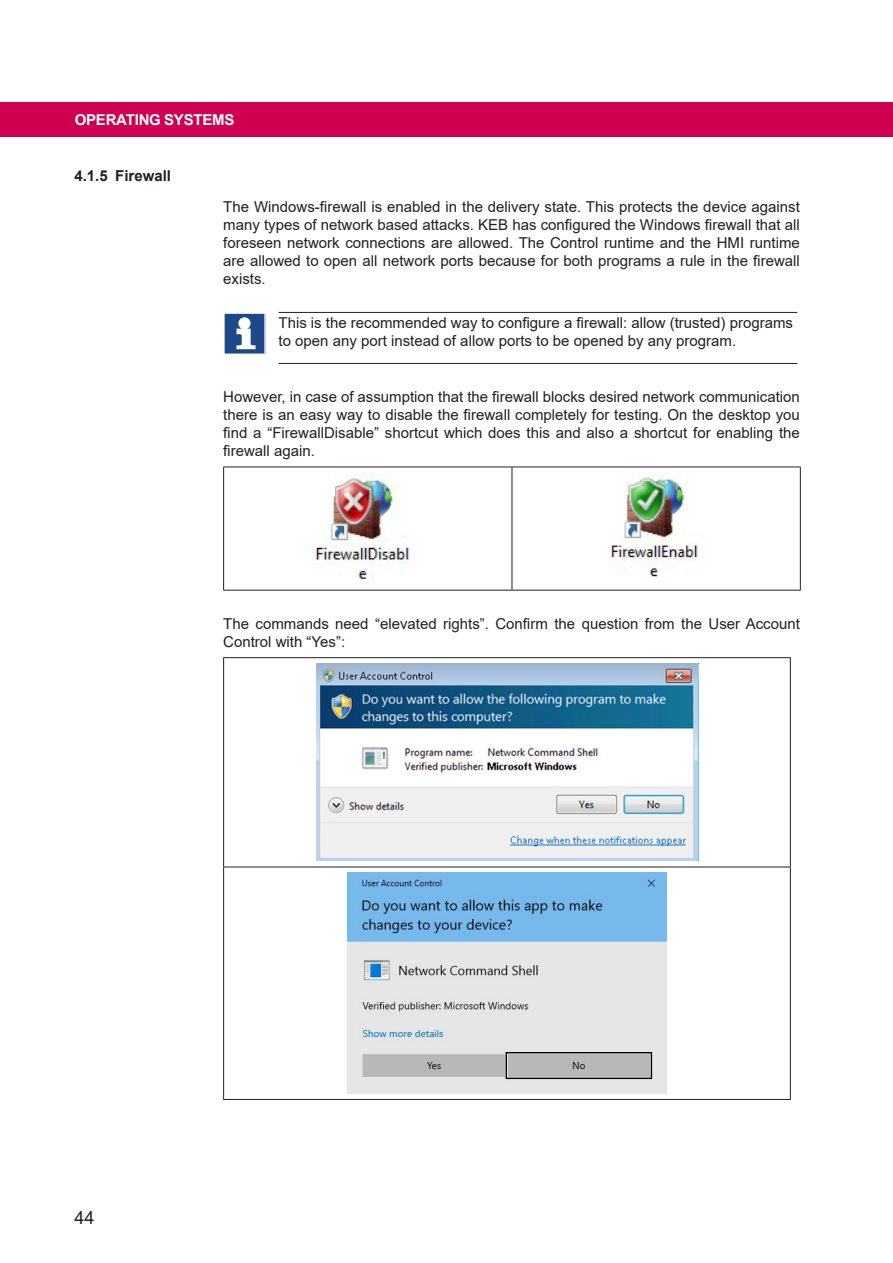
<style>
.page{position:relative;width:893px;height:1263px;background:#fff}
.page>*{position:absolute;margin:0;border:0;box-sizing:border-box;transform-origin:0 0}
.t1{font:18px "Arial";color:#231f20}
.txt_10p_normal{font:15px/18px "Arial";color:#231f20;text-align:justify}
.txt_10p_normal_no_ta{font:15px/18px "Arial";color:#231f20}
.t2{font:700 15px "Arial";letter-spacing:-.015em;color:#fff}
.t3{font:700 15px "Arial";color:#231f20}
</style>
<div class="page">
<div style="left:0;top:102px;width:893px;height:34px;background:#ce004f"></div>
<hr style="left:279px;top:312px;width:518px;height:1px;background:#231f20">
<hr style="left:279px;top:363px;width:518px;height:1px;background:#231f20">
<svg style="left:224px;top:313px;width:42px;height:42px"></svg>
<hr style="left:223px;top:467px;width:289px;height:1px;background:#231f20">
<hr style="left:223px;top:467px;width:1px;height:123px;background:#231f20">
<hr style="left:512px;top:467px;width:289px;height:1px;background:#231f20">
<hr style="left:512px;top:467px;width:1px;height:123px;background:#231f20">
<hr style="left:800px;top:467px;width:1px;height:123px;background:#231f20">
<hr style="left:223px;top:590px;width:289px;height:1px;background:#231f20">
<hr style="left:512px;top:590px;width:289px;height:1px;background:#231f20">
<img style="left:314px;top:473px;width:100px;height:111px">
<img style="left:607px;top:473px;width:98px;height:104px">
<hr style="left:223px;top:657px;width:568px;height:1px;background:#231f20">
<hr style="left:223px;top:658px;width:1px;height:209px;background:#231f20">
<hr style="left:790px;top:658px;width:1px;height:209px;background:#231f20">
<hr style="left:223px;top:867px;width:568px;height:1px;background:#231f20">
<hr style="left:223px;top:867px;width:1px;height:232px;background:#231f20">
<hr style="left:790px;top:867px;width:1px;height:232px;background:#231f20">
<hr style="left:223px;top:1099px;width:568px;height:1px;background:#231f20">
<img style="left:317px;top:664px;width:381px;height:197px">
<img style="left:347px;top:873px;width:320px;height:220px">
<p class="t2" style="left:75px;top:110px;width:61px">OPE RATING</p>
<p class="t2" style="left:164px;top:110px;width:31px">SYSTEMS</p>
<p class="t3" style="left:74px;top:165px;width:98px">4.1.5 FIREWALL</p>
<p class="txt_10p_normal" style="left:223px;top:197px;width:578px">The Windows-firewall is enabled in the delivery state. This protects the device against many types of network based attacks. KEB has configured the Windows firewall that all foreseen network connections are allowed. The Control runtime and the HMI runtime are allowed to open all network ports because for both programs a rule in the firewall exists.</p>
<p class="txt_10p_normal_no_ta" style="left:279px;top:313px;width:516px">This is the recommended way to configure a firewall: allow (trusted) programs to open any port instead of allow ports to be opened by any program.</p>
<p class="txt_10p_normal" style="left:223px;top:388px;width:578px">However, in case of assumption that the firewall blocks desired network communication there is an easy way to disable the firewall completely for testing. On the desktop you find a “FirewallDisable” shortcut which does this and also a shortcut for enabling the firewall again.</p>
<p class="txt_10p_normal" style="left:223px;top:615px;width:578px">The commands need “elevated rights”. Confirm the question from the User Account<br>Control with “Yes”:</p>
<p class="t1" style="left:74px;top:1205px;width:22px">44</p>
</div>
